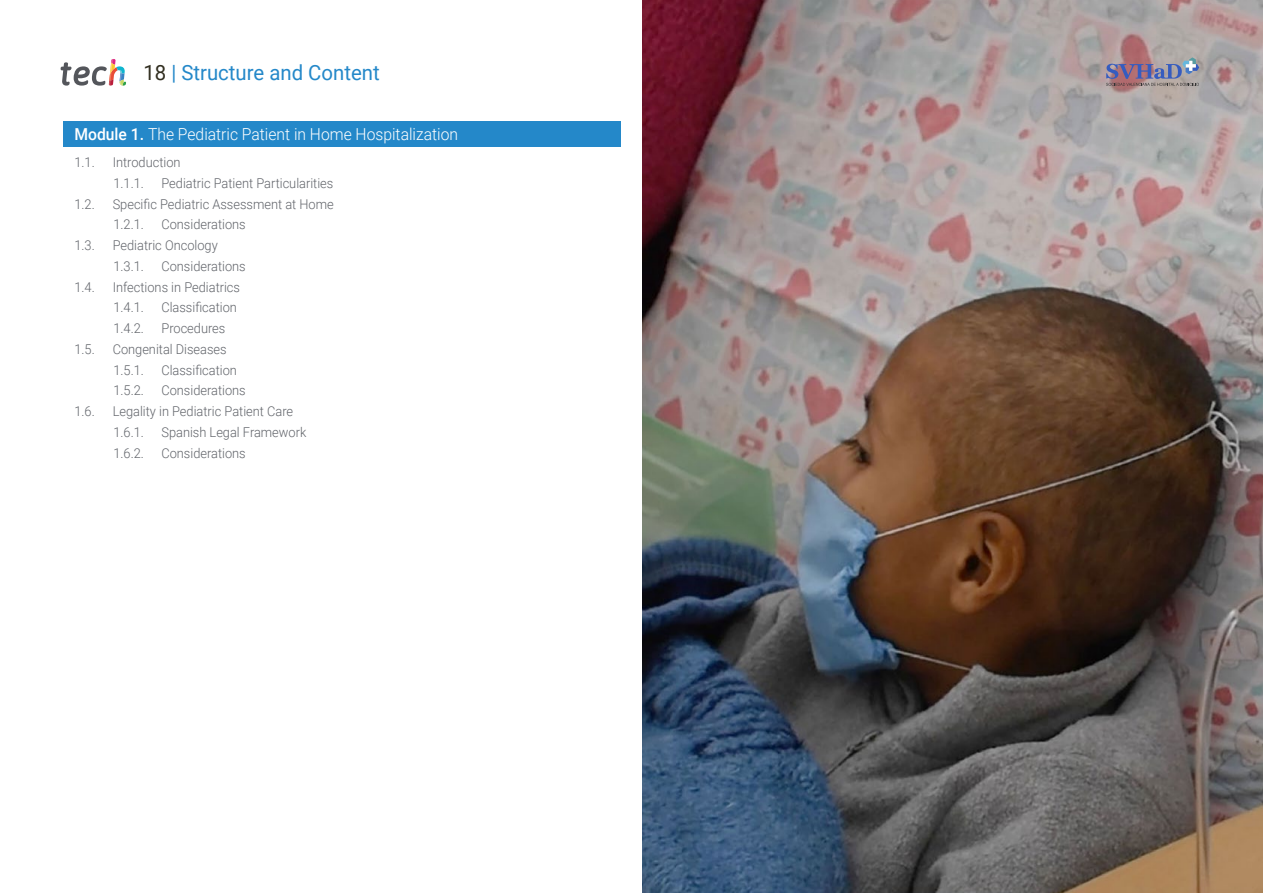
<style>
.page{position:relative;width:1263px;height:893px;background:#fff}
.page>*{position:absolute;margin:0;border:0;box-sizing:border-box;transform-origin:0 0}
.t1{font:21px "Roboto";color:#2488c9}
.t2{font:300 16.5px "Roboto";color:#fff;scale:.95 1}
.t3{font:300 13.5px/20.7px "Roboto";color:#61646a;scale:.95 1}
.s1{color:#312e20}
.s2{font-weight:500}
</style>
<div class="page">
<div style="left:63px;top:121px;width:558px;height:25px;background:#2488c9"></div>
<img style="left:642px;top:0;width:621px;height:893px">
<svg style="left:61px;top:59px;width:65px;height:27px"></svg>
<svg style="left:1106px;top:57px;width:93px;height:29px;background:#94879a"></svg>
<h1 class="t1" style="left:144px;top:57px;width:238px"><span class="s1">18</span> | Structure and Content</h1>
<p class="t2" style="left:74px;top:123px;width:405px"><span class="s2">Module 1.</span> The Pediatric Patient in Home Hospitalization</p>
<p class="t3" style="left:74px;top:151px;width:23px">1.1.</p>
<p class="t3" style="left:113px;top:151px;width:73px">Introduction<br>1.1.1.</p>
<p class="t3" style="left:161px;top:172px;width:183px">Pediatric Patient Particularities</p>
<p class="t3" style="left:74px;top:193px;width:23px">1.2.</p>
<p class="t3" style="left:113px;top:193px;width:234px">Specific Pediatric Assessment at Home<br>1.2.1.</p>
<p class="t3" style="left:161px;top:214px;width:90px">Considerations</p>
<p class="t3" style="left:74px;top:234px;width:23px">1.3.</p>
<p class="t3" style="left:113px;top:234px;width:112px">Pediatric Oncology<br>1.3.1.</p>
<p class="t3" style="left:161px;top:255px;width:90px">Considerations</p>
<p class="t3" style="left:74px;top:276px;width:23px">1.4.</p>
<p class="t3" style="left:113px;top:276px;width:136px">Infections in Pediatrics<br>1.4.1.</p>
<p class="t3" style="left:161px;top:297px;width:81px">Classification</p>
<p class="t3" style="left:113px;top:317px;width:34px">1.4.2.</p>
<p class="t3" style="left:161px;top:317px;width:69px">Procedures</p>
<p class="t3" style="left:74px;top:338px;width:23px">1.5.</p>
<p class="t3" style="left:113px;top:338px;width:122px">Congenital Diseases<br>1.5.1.</p>
<p class="t3" style="left:161px;top:359px;width:81px">Classification</p>
<p class="t3" style="left:113px;top:380px;width:34px">1.5.2.</p>
<p class="t3" style="left:161px;top:380px;width:90px">Considerations</p>
<p class="t3" style="left:74px;top:400px;width:23px">1.6.</p>
<p class="t3" style="left:113px;top:400px;width:191px">Legality in Pediatric Patient Care<br>1.6.1.</p>
<p class="t3" style="left:161px;top:421px;width:154px">Spanish Legal Framework</p>
<p class="t3" style="left:113px;top:442px;width:34px">1.6.2.</p>
<p class="t3" style="left:161px;top:442px;width:90px">Considerations</p>
</div>
